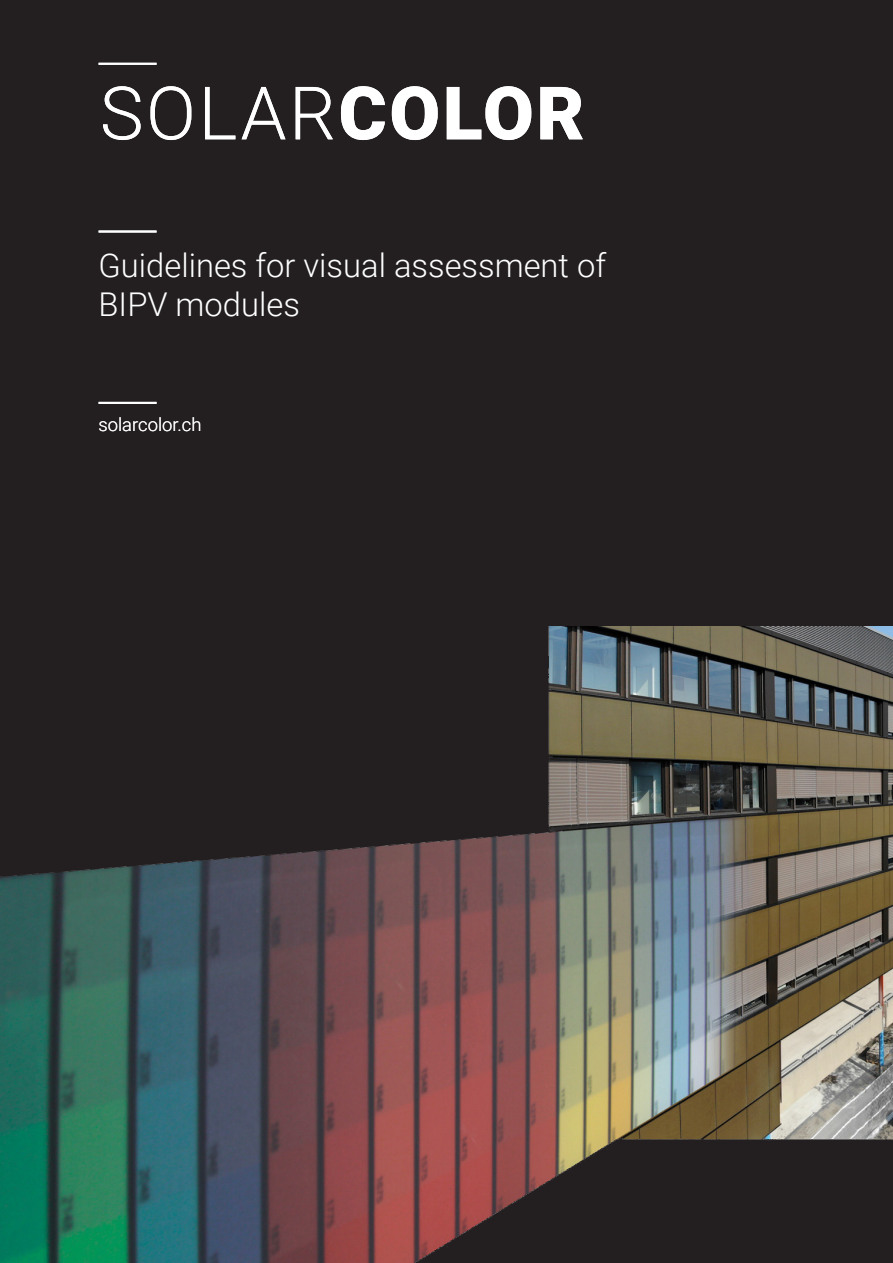
<style>
.page{position:relative;width:893px;height:1263px;background:#231f20}
.page>*{position:absolute;margin:0;border:0;box-sizing:border-box;transform-origin:0 0}
.t1{font:300 73.65px "Roboto";letter-spacing:.035em;color:#fff}
.t2{font:300 32.7px "Roboto";color:#fff}
.t3{font:300 18.45px "Roboto";color:#fff}
.s1{font-weight:900}
</style>
<div class="page">
<img style="left:0;top:627px;width:893px;height:636px">
<hr style="left:99px;top:63px;width:58px;height:2px;background:#fff">
<hr style="left:99px;top:230px;width:58px;height:3px;background:#fff">
<hr style="left:99px;top:402px;width:58px;height:2px;background:#fff">
<p class="t1" style="left:100px;top:62px;width:486px">SOLAR<span class="s1">COLOR</span></p>
<p class="t2" style="left:99px;top:242px;width:509px">Guidelines for visual assessment of</p>
<p class="t2" style="left:99px;top:282px;width:203px">BIPV modules</p>
<p class="t3" style="left:99px;top:412px;width:104px">solarcolor.ch</p>
</div>
